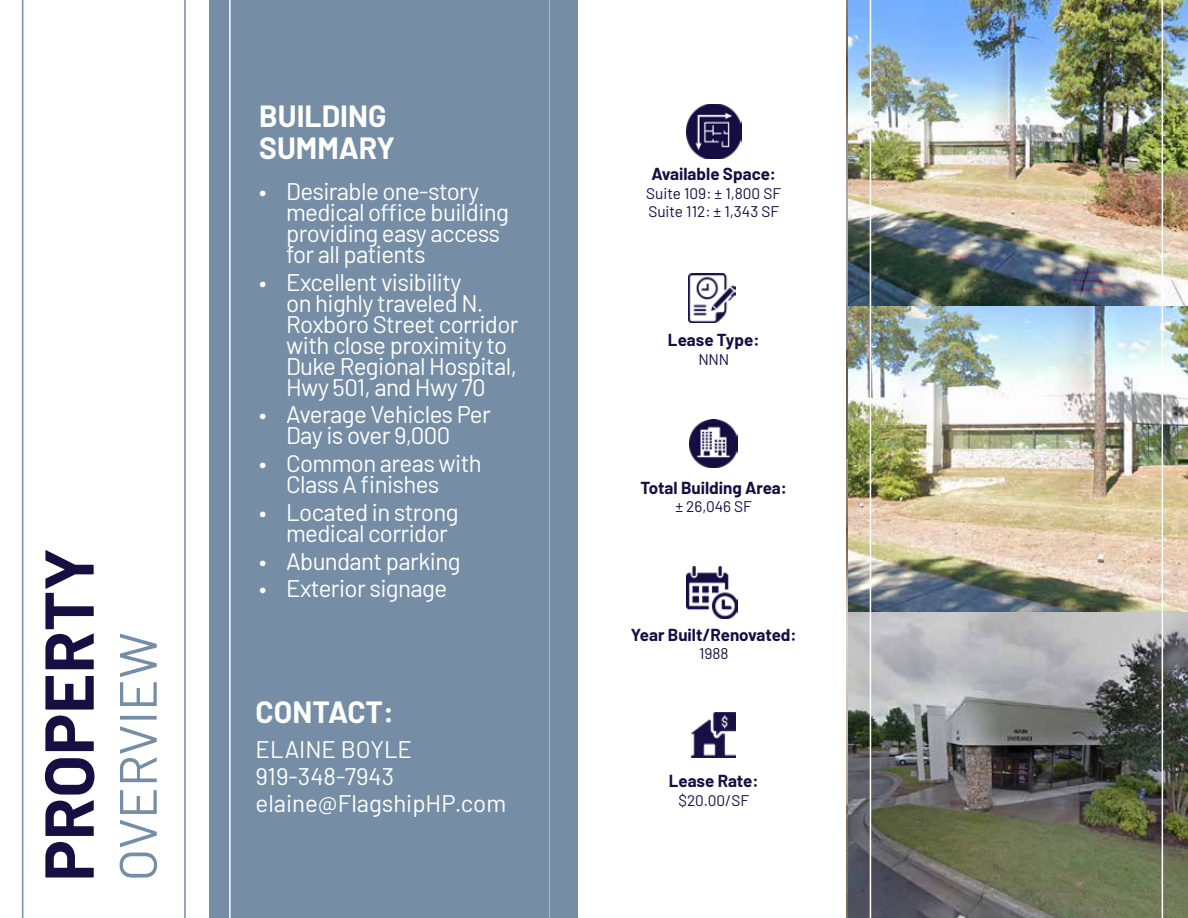
<style>
.page{position:relative;width:1188px;height:918px;background:#fff}
.page>*{position:absolute;margin:0;border:0;box-sizing:border-box;transform-origin:0 0}
.t1{font:700 69px "Barlow";color:#170f42}
.t2{font:52.5px "Barlow";color:#758da5}
.t3{font:700 30px/31.5px "Barlow";color:#fff}
.t4{font:24px/21px "Barlow";letter-spacing:-.025em;color:#fff}
.t5{font:24px/27px "Barlow";color:#fff}
.t6{font:700 16.95px "Barlow";color:#160e43}
.t7{font:15.45px/18.5px "Barlow";color:#160e43}
</style>
<div class="page">
<div style="left:210px;top:0;width:368px;height:918px;background:#758da5"></div>
<svg style="left:22px;top:0;width:164px;height:918px"></svg>
<svg style="left:229px;top:0;width:2px;height:918px"></svg>
<img style="left:686px;top:105px;width:56px;height:53px">
<img style="left:686px;top:566px;width:52px;height:52px">
<img style="left:690px;top:419px;width:48px;height:48px">
<img style="left:692px;top:713px;width:44px;height:44px">
<svg style="left:549px;top:0;width:1px;height:918px"></svg>
<img style="left:688px;top:273px;width:47px;height:49px">
<img style="left:848px;top:0;width:340px;height:306px">
<img style="left:848px;top:306px;width:340px;height:612px">
<img style="left:870px;top:0;width:293px;height:918px">
<h1 class="t1" style="left:18px;top:881px;width:335px;rotate:-90deg">PROPERTY</h1>
<h2 class="t2" style="left:100px;top:881px;width:251px;rotate:-90deg">OVERVIEW</h2>
<p class="t3" style="left:259px;top:98px;width:137px">BUILDING<br>SUMMARY</p>
<p class="t4" style="left:286px;top:179px;width:224px;text-indent:-27px">• Desirable one-story medical office building providing easy access for all patients</p>
<p class="t4" style="left:286px;top:270px;width:234px;text-indent:-27px">• Excellent visibility<br>on highly traveled N.<br>Roxboro Street corridor with close proximity to<br>Duke Regional Hospital,<br>Hwy 501, and Hwy 70</p>
<p class="t4" style="left:259px;top:402px;width:233px;text-align:center">• Average Vehicles Per<br>Day is over 9,000</p>
<p class="t4" style="left:286px;top:451px;width:197px;text-indent:-27px">• Common areas with<br>Class A finishes</p>
<p class="t4" style="left:286px;top:500px;width:174px;text-indent:-27px">• Located in strong medical corridor</p>
<p class="t4" style="left:259px;top:549px;width:203px">• Abundant parking</p>
<p class="t4" style="left:259px;top:576px;width:189px">• Exterior signage</p>
<p class="t3" style="left:256px;top:694px;width:140px">CONTACT:</p>
<p class="t5" style="left:256px;top:734px;width:252px">ELAINE BOYLE<br>919-348-7943 elaine@FlagshipHP.com</p>
<p class="t6" style="left:651px;top:162px;width:126px">Available Space:</p>
<p class="t7" style="left:646px;top:183px;width:136px">Suite 109: ± 1,800 SF<br>Suite 112: ± 1,343 SF</p>
<p class="t6" style="left:668px;top:328px;width:93px">Lease Type:</p>
<p class="t7" style="left:698px;top:349px;width:32px">NNN</p>
<p class="t6" style="left:640px;top:475px;width:148px">Total Building Area:</p>
<p class="t7" style="left:675px;top:496px;width:78px">± 26,046 SF</p>
<p class="t6" style="left:631px;top:622px;width:167px">Year Built/Renovated:</p>
<p class="t7" style="left:699px;top:643px;width:31px">1988</p>
<p class="t6" style="left:669px;top:769px;width:91px">Lease Rate:</p>
<p class="t7" style="left:678px;top:790px;width:72px">$20.00/SF</p>
</div>
